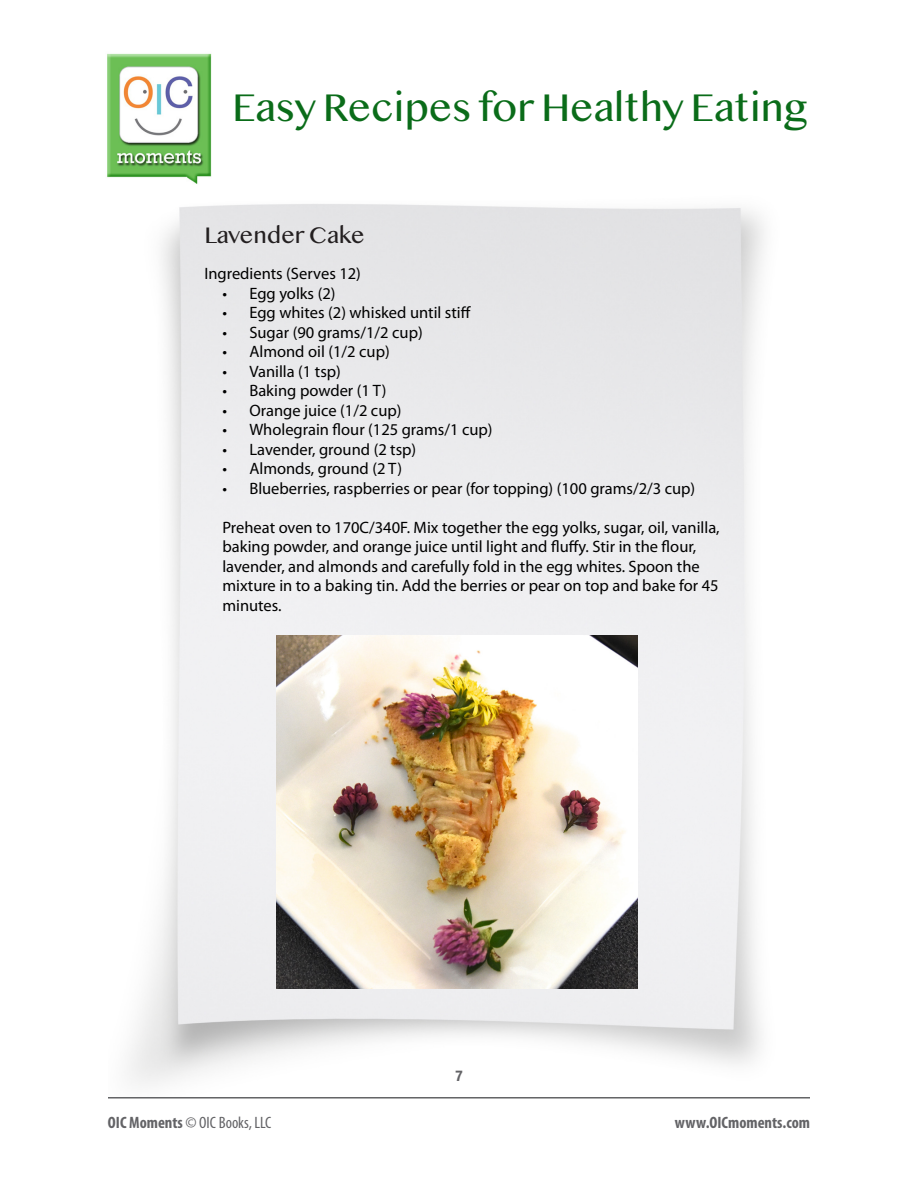
<style>
.page{position:relative;width:918px;height:1188px;background:#fff}
.page>*{position:absolute;margin:0;border:0;box-sizing:border-box;transform-origin:0 0}
.t1{font:36px "Bangla MN";letter-spacing:-.025em;color:#0a6c19}
.t2{font:21px "Bangla MN";letter-spacing:-.025em;color:#231f20}
.t3{font:16.5px/19.5px "Myriad Pro";color:#000}
.t4{font:condensed 16.5px "Myriad Pro";color:#636366}
.t5{font:700 condensed 16.5px "Myriad Pro";color:#636366}
.t6{font:700 condensed 15px "Helvetica Neue";color:#636366}
.s1{font-weight:700}
</style>
<div class="page">
<img style="left:129px;top:204px;width:635px;height:881px">
<hr style="left:108px;top:1097px;width:702px;height:2px;background:#636466">
<img style="left:107px;top:53px;width:105px;height:131px">
<img style="left:277px;top:635px;width:361px;height:354px">
<h1 class="t1" style="left:232px;top:83px;width:576px">Easy Recipes for Healthy Eating</h1>
<p class="t2" style="left:204px;top:221px;width:162px">Lavender Cake</p>
<p class="t3" style="left:204px;top:264px;width:158px">Ingredients (Serves 12)</p>
<p class="t3" style="left:222px;top:283px;width:115px">• Egg yolks (2)</p>
<p class="t3" style="left:222px;top:303px;width:250px">• Egg whites (2) whisked until stiff</p>
<p class="t3" style="left:222px;top:322px;width:202px">• Sugar (90 grams/1/2 cup)</p>
<p class="t3" style="left:222px;top:342px;width:169px">• Almond oil (1/2 cup)</p>
<p class="t3" style="left:222px;top:361px;width:120px">• Vanilla (1 tsp)</p>
<p class="t3" style="left:222px;top:381px;width:166px">• Baking powder (1 T)</p>
<p class="t3" style="left:222px;top:400px;width:181px">• Orange juice (1/2 cup)</p>
<p class="t3" style="left:222px;top:420px;width:272px">• Wholegrain flour (125 grams/1 cup)</p>
<p class="t3" style="left:222px;top:439px;width:195px">• Lavender, ground (2 tsp)</p>
<p class="t3" style="left:222px;top:459px;width:181px">• Almonds, ground (2 T)</p>
<p class="t3" style="left:222px;top:478px;width:474px">• Blueberries, raspberries or pear (for topping) (100 grams/2/3 cup)</p>
<p class="t3" style="left:222px;top:517px;width:499px">Preheat oven to 170C/340F. Mix together the egg yolks, sugar, oil, vanilla, baking powder, and orange juice until light and fluffy. Stir in the flour, lavender, and almonds and carefully fold in the egg whites. Spoon the mixture in to a baking tin. Add the berries or pear on top and bake for 45 minutes.</p>
<p class="t6" style="left:455px;top:1063px;width:9px">7</p>
<p class="t4" style="left:108px;top:1113px;width:165px"><span class="s1">OIC Moments</span> © OIC Books, LLC</p>
<p class="t5" style="left:675px;top:1112px;width:137px">www.OICmoments.com</p>
</div>
